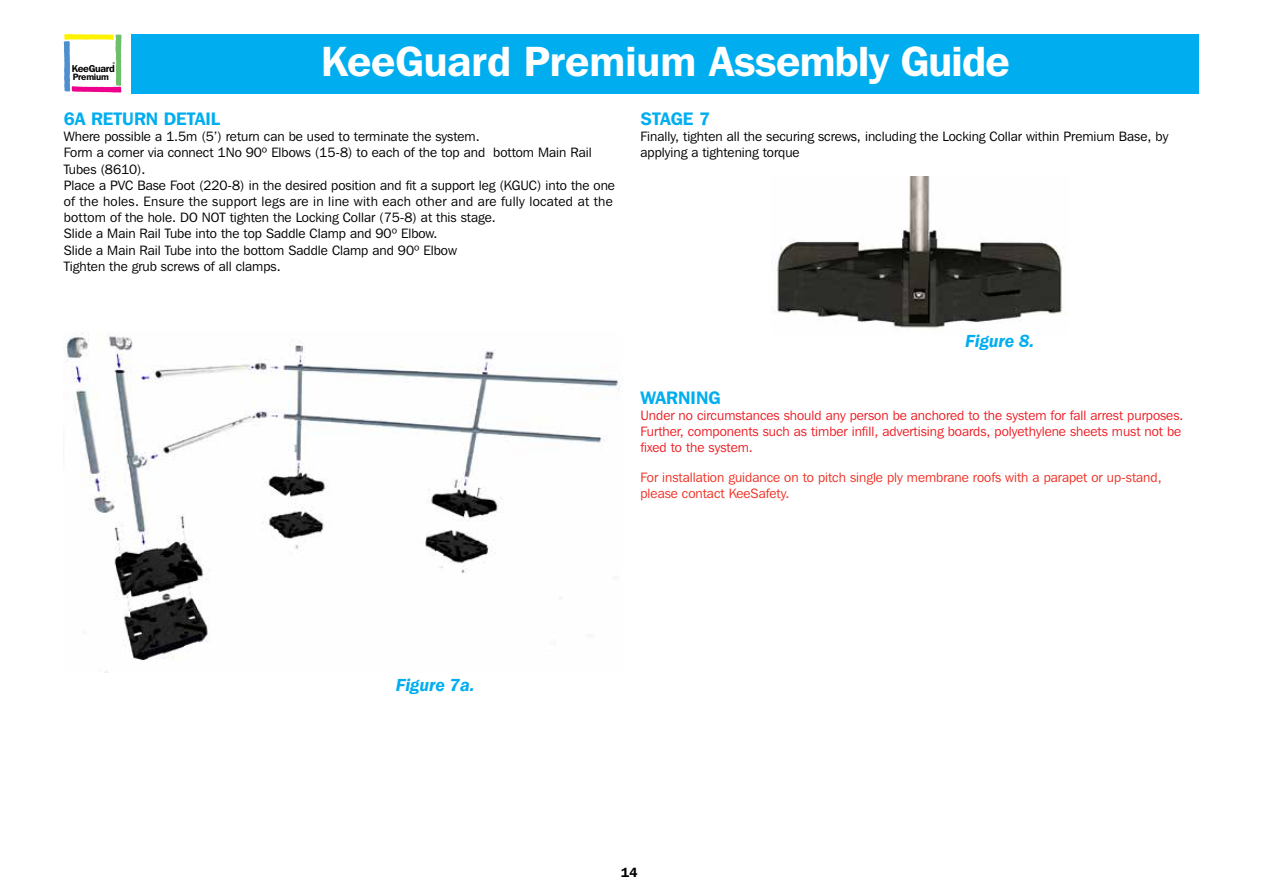
<style>
.page{position:relative;width:1263px;height:893px;background:#fff}
.page>*{position:absolute;margin:0;border:0;box-sizing:border-box;transform-origin:0 0}
.t1{font:600 42px "Franklin Gothic IT Cby BT";letter-spacing:-.005em;color:#fff}
.t2{font:600 18px "Franklin Gothic IT Cby BT";color:#00aeef}
.t3{font:italic 600 18px "Franklin Gothic";color:#00aeef}
.t4{font:13.5px/16.2px "Franklin Gothic IT Cby BT";color:#000}
.t5{font:13.5px/16.2px "Franklin Gothic IT Cby BT";color:#ed1d24}
.t6{font:13.5px/16.2px "Franklin Gothic IT Cby BT";color:#ee3124}
.t7{font:600 13.5px "ITC Franklin Gothic Std";color:#000}
.t8{font:600 9.9px "Franklin Gothic IT Cby BT";letter-spacing:-.025em;color:#000}
.t9{font:600 9.15px "Franklin Gothic IT Cby BT";letter-spacing:-.025em;color:#000}
</style>
<div class="page">
<div style="left:131px;top:34px;width:1068px;height:60px;background:#00aeef"></div>
<svg style="left:64px;top:34px;width:58px;height:59px"></svg>
<img style="left:771px;top:176px;width:295px;height:152px">
<img style="left:64px;top:332px;width:557px;height:340px">
<p class="t8" style="left:72px;top:62px;width:45px">KeeGuard</p>
<p class="t9" style="left:73px;top:71px;width:38px">Premium</p>
<h1 class="t1" style="left:321px;top:35px;width:690px">KeeGuard Premium Assembly Guide</h1>
<h2 class="t2" style="left:64px;top:107px;width:158px">6A RETURN DETAIL</h2>
<p class="t4" style="left:64px;top:128px;width:553px">Where possible a 1.5m (5’) return can be used to terminate the system.<br>Form a corner via connect 1No 90º Elbows (15-8) to each of the top and bottom Main Rail Tubes (8610).<br>Place a PVC Base Foot (220-8) in the desired position and fit a support leg (KGUC) into the one of the holes. Ensure the support legs are in line with each other and are fully located at the bottom of the hole. DO NOT tighten the Locking Collar (75-8) at this stage.<br>Slide a Main Rail Tube into the top Saddle Clamp and 90º Elbow.<br>Slide a Main Rail Tube into the bottom Saddle Clamp and 90º Elbow<br>Tighten the grub screws of all clamps.</p>
<h2 class="t2" style="left:640px;top:107px;width:71px">STAGE 7</h2>
<p class="t4" style="left:640px;top:128px;width:529px">Finally, tighten all the securing screws, including the Locking Collar within Premium Base, by applying a tightening torque</p>
<h2 class="t3" style="left:965px;top:329px;width:70px">Figure 8.</h2>
<h2 class="t2" style="left:640px;top:386px;width:81px">WARNING</h2>
<p class="t5" style="left:640px;top:407px;width:544px">Under no circumstances should any person be anchored to the system for fall arrest purposes.<br>Further, components such as timber infill, advertising boards, polyethylene sheets must not be fixed to the system.</p>
<p class="t6" style="left:640px;top:469px;width:523px">For installation guidance on to pitch single ply membrane roofs with a parapet or up-stand, please contact KeeSafety.</p>
<h2 class="t3" style="left:396px;top:673px;width:80px">Figure 7a.</h2>
<p class="t7" style="left:621px;top:864px;width:18px">14</p>
</div>
